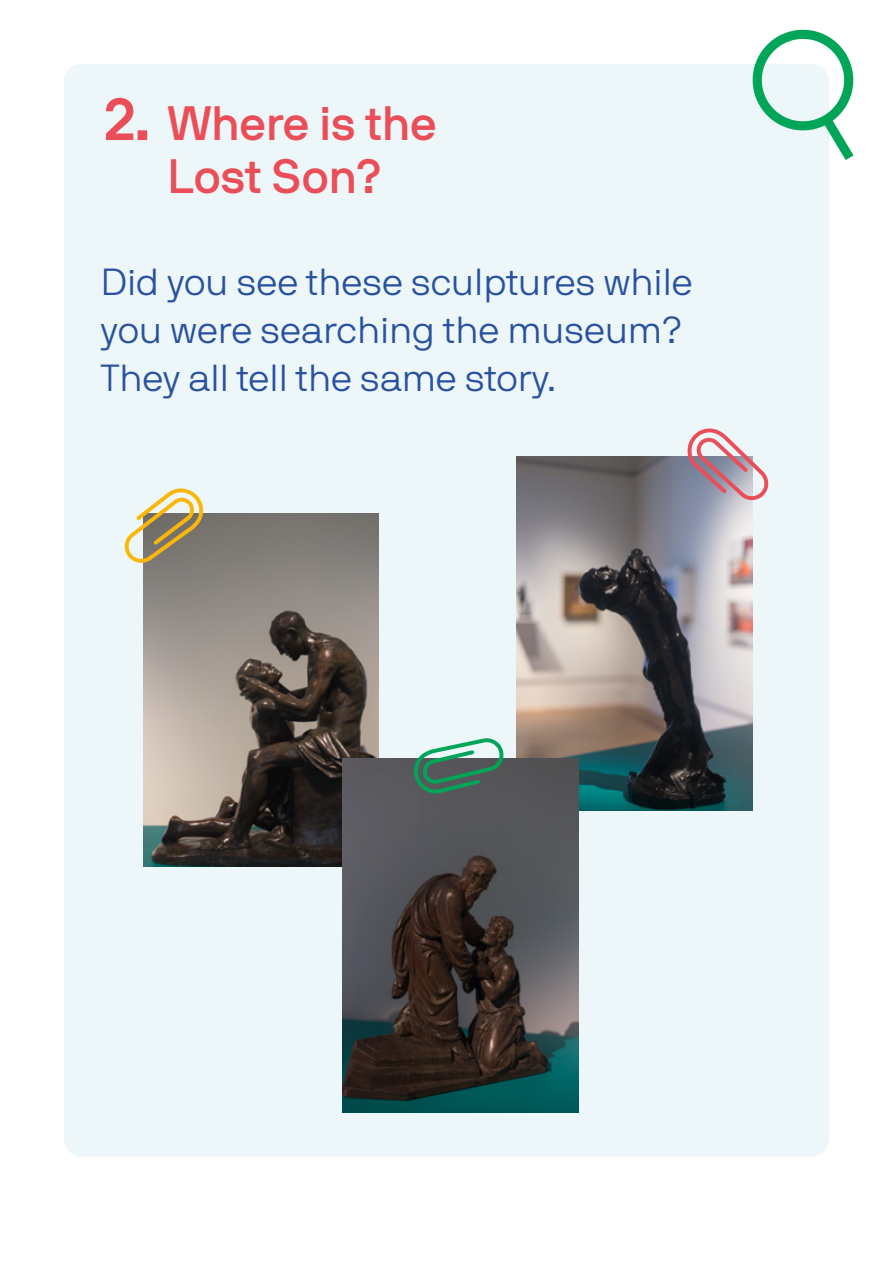
<style>
.page{position:relative;width:893px;height:1263px;background:#fff}
.page>*{position:absolute;margin:0;border:0;box-sizing:border-box;transform-origin:0 0}
.t1{font:700 60px "NB International Pro";color:#ea4f59}
.t2{font:500 48px/52.5px "NB International Pro";color:#ea4f59}
.t3{font:300 37.5px/48px "NB International Pro";color:#2851a0}
</style>
<div class="page">
<div style="left:64px;top:64px;width:765px;height:1093px;background:#edf7f9;border-radius:18px"></div>
<svg style="left:752px;top:29px;width:102px;height:131px"></svg>
<img style="left:143px;top:513px;width:236px;height:354px">
<svg style="left:124px;top:488px;width:80px;height:75px"></svg>
<img style="left:517px;top:457px;width:235px;height:353px">
<svg style="left:687px;top:428px;width:81px;height:72px"></svg>
<img style="left:343px;top:758px;width:235px;height:354px">
<svg style="left:413px;top:738px;width:91px;height:56px"></svg>
<p class="t1" style="left:104px;top:84px;width:48px">2.</p>
<p class="t2" style="left:168px;top:97px;width:270px">Where is the<br>Lost Son?</p>
<p class="t3" style="left:101px;top:257px;width:593px">Did you see these sculptures while you were searching the museum?<br>They all tell the same story.</p>
</div>
